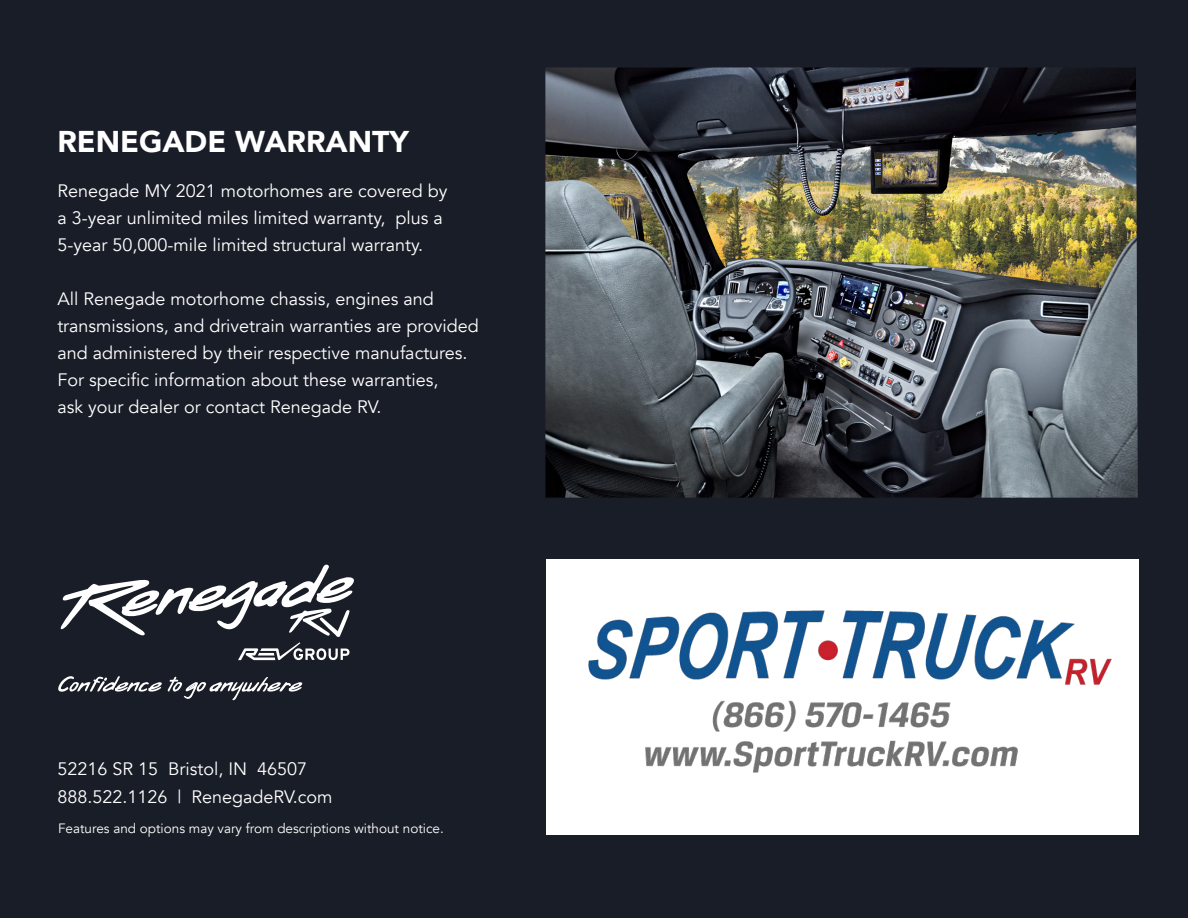
<style>
.page{position:relative;width:1188px;height:918px;background:#191d27}
.page>*{position:absolute;margin:0;border:0;box-sizing:border-box;transform-origin:0 0}
.Headline_for_feature{font:900 30px "Avenir";color:#fff}
.t1{font:18px/27px "Avenir";color:#fff}
.t2{font:13.5px "Avenir";color:#fff}
</style>
<div class="page">
<img style="left:545px;top:68px;width:593px;height:430px">
<svg style="left:60px;top:564px;width:294px;height:96px"></svg>
<div style="left:546px;top:559px;width:593px;height:276px;background:#fff"></div>
<svg style="left:58px;top:676px;width:245px;height:25px"></svg>
<img style="left:588px;top:610px;width:524px;height:163px">
<p class="Headline_for_feature" style="left:57px;top:116px;width:353px">RENEGADE WARRANTY</p>
<p class="t1" style="left:57px;top:178px;width:392px">Renegade MY 2021 motorhomes are covered by a 3-year unlimited miles limited warranty, plus a<br>5-year 50,000-mile limited structural warranty.</p>
<p class="t1" style="left:57px;top:286px;width:423px">All Renegade motorhome chassis, engines and transmissions, and drivetrain warranties are provided and administered by their respective manufactures.<br>For specific information about these warranties,<br>ask your dealer or contact Renegade RV.</p>
<p class="t1" style="left:57px;top:756px;width:251px">52216 SR 15 Bristol, IN 46507</p>
<p class="t1" style="left:57px;top:784px;width:277px">888.522.1126 | RenegadeRV.com</p>
<p class="t2" style="left:58px;top:820px;width:387px">Features and options may vary from descriptions without notice.</p>
</div>
